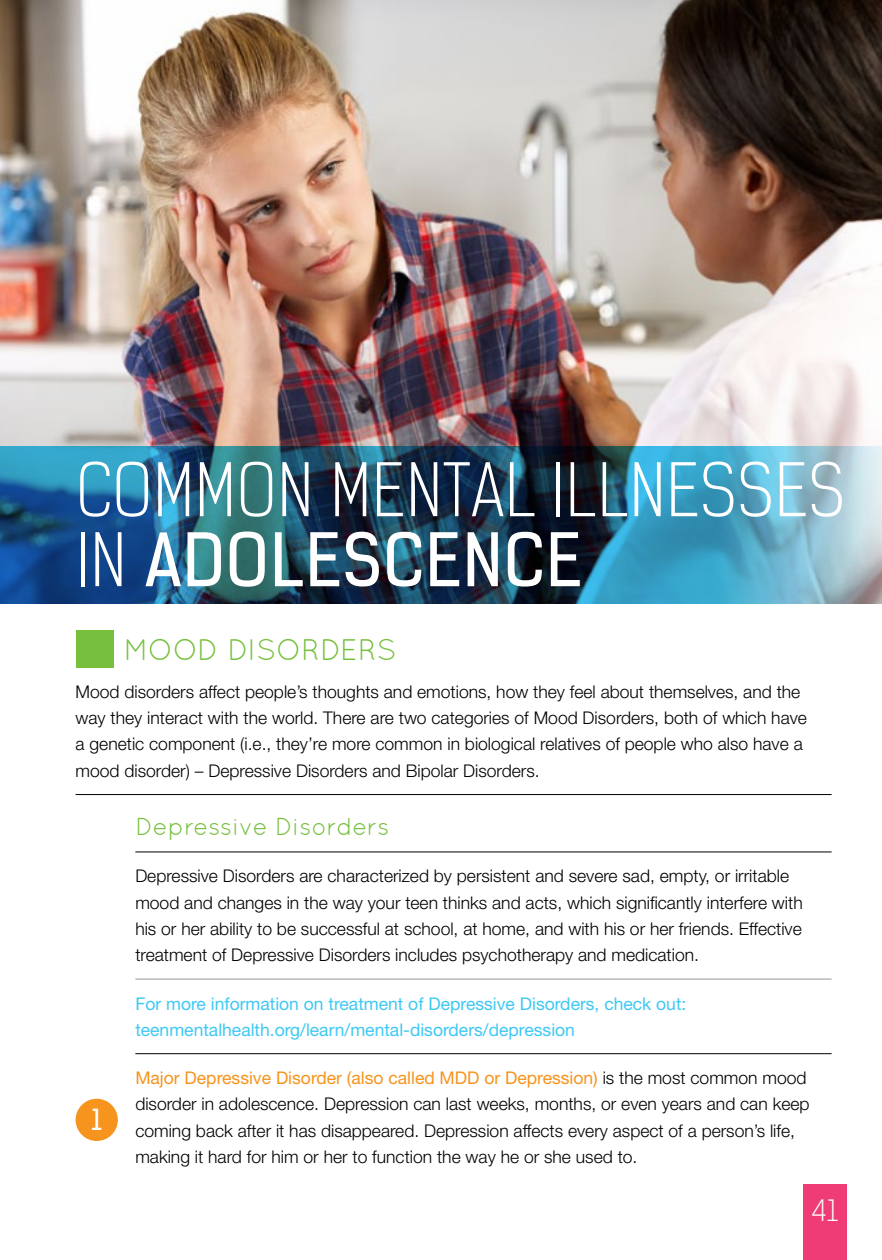
<style>
.page{position:relative;width:882px;height:1260px;background:#fff}
.page>*{position:absolute;margin:0;border:0;box-sizing:border-box;transform-origin:0 0}
.t1{font:300 70px/70px "Kelson Sans";letter-spacing:.015em;color:#fff}
.t2{font:29.75px "Quicksand";color:#76c03d}
.t3{font:300 28px "Kelson Sans";color:#fff}
.t4{font:27.65px "Kelson Sans";color:#fff}
.t5{font:24.5px "Quicksand";color:#76c03d}
.t6{font:300 17.5px/26.2px "Helvetica Neue LT Std";color:#000}
.t7{font:17.5px/26.2px "Helvetica Neue LT Std";color:#3fc8f4}
.s1{font-weight:400}
.s2{font-weight:400;color:#f7941d}
</style>
<div class="page">
<img style="left:0;top:0;width:882px;height:446px">
<hr style="left:76px;top:794px;width:756px;height:1px;background:#000">
<div style="left:76px;top:630px;width:37px;height:38px;background:#76c03d"></div>
<hr style="left:135px;top:979px;width:697px;height:1px;background:#939598">
<hr style="left:135px;top:852px;width:697px;height:1px;background:#000">
<hr style="left:135px;top:1053px;width:697px;height:1px;background:#000">
<div style="left:76px;top:1099px;width:42px;height:42px;background:#f7941d;border-radius:50%"></div>
<img style="left:0;top:446px;width:882px;height:158px">
<div style="left:804px;top:1185px;width:43px;height:75px;background:#ef3c76"></div>
<h1 class="t1" style="left:76px;top:457px;width:770px">COMMON MENTAL ILLNESSES<br>IN <span class="s1">ADOLESCENCE</span></h1>
<h2 class="t2" style="left:124px;top:633px;width:274px">MOOD DISORDERS</h2>
<p class="t6" style="left:76px;top:678px;width:733px">Mood disorders affect people’s thoughts and emotions, how they feel about themselves, and the way they interact with the world. There are two categories of Mood Disorders, both of which have a genetic component (i.e., they’re more common in biological relatives of people who also have a mood disorder) – Depressive Disorders and Bipolar Disorders.</p>
<h3 class="t5" style="left:135px;top:812px;width:256px">Depressive Disorders</h3>
<p class="t6" style="left:135px;top:863px;width:669px">Depressive Disorders are characterized by persistent and severe sad, empty, or irritable mood and changes in the way your teen thinks and acts, which significantly interfere with his or her ability to be successful at school, at home, and with his or her friends. Effective treatment of Depressive Disorders includes psychotherapy and medication.</p>
<h3 class="t4" style="left:91px;top:1103px;width:12px">1</h3>
<p class="t7" style="left:135px;top:990px;width:553px">For more information on treatment of Depressive Disorders, check out: teenmentalhealth.org/learn/mental-disorders/depression</p>
<p class="t6" style="left:135px;top:1064px;width:676px"><span class="s2">Major Depressive Disorder (also called MDD or Depression)</span> is the most common mood disorder in adolescence. Depression can last weeks, months, or even years and can keep coming back after it has disappeared. Depression affects every aspect of a person’s life, making it hard for him or her to function the way he or she used to.</p>
<h3 class="t3" style="left:812px;top:1194px;width:28px">41</h3>
</div>
